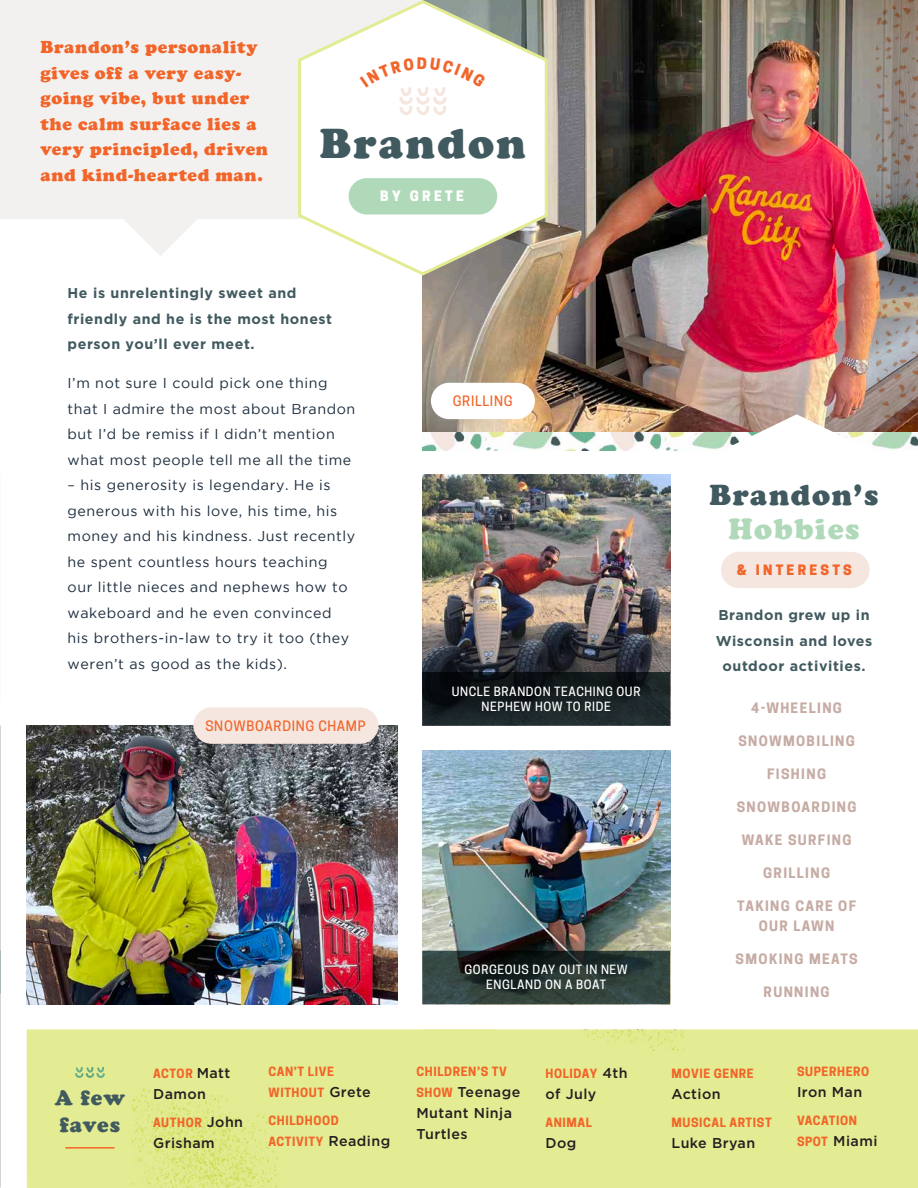
<style>
.page{position:relative;width:918px;height:1188px;background:#fff}
.page>*{position:absolute;margin:0;border:0;box-sizing:border-box;transform-origin:0 0}
.t1{font:900 43.5px "Cooper";letter-spacing:.055em;color:#415a5f}
.t2{font:900 30.15px "Cooper";letter-spacing:.055em;color:#415a5f}
.t3{font:900 30.15px "Cooper";letter-spacing:.055em;color:#b0d9b9}
.t4{font:900 21.75px/26.1px "Cooper";letter-spacing:.045em;color:#415a5f}
.t5{font:900 18px/25.5px "Cooper";letter-spacing:.04em;color:#f2652a}
.t6{font:14.25px/25.5px "Gotham";letter-spacing:.04em;color:#1c2c3d}
.t7{font:700 14.25px/25.5px "Gotham";letter-spacing:.04em;color:#415a5f}
.t8{font:500 14.25px/21px "Gotham";letter-spacing:.03em;color:#231f20}
.t9{font:700 13.5px/19.5px "Cooper Hewitt";letter-spacing:.1em;color:#c6aca4;text-align:center}
.t10{font:500 13.5px "Cooper Hewitt";letter-spacing:.05em;color:#f2652a}
.t11{font:800 13.5px "Cooper Hewitt";letter-spacing:.24em;color:#f2652a}
.t12{font:800 13.5px "Cooper Hewitt";letter-spacing:.24em;color:#fff}
.t13{font:700 12px/21px "Cooper Hewitt";letter-spacing:.05em;color:#f2652a}
.t14{font:500 12px/15px "Cooper Hewitt";letter-spacing:.05em;color:#fff;text-align:center}
.s1{font-family:"Gotham";font-weight:500;font-size:14.25px;color:#231f20}
.s2{font-family:"Cooper Hewitt";font-weight:700;font-size:12px;color:#f2652a}
</style>
<div class="page">
<img style="left:423px;top:0;width:453px;height:433px">
<div style="left:27px;top:1029px;width:469px;height:159px;background:#e3ec93"></div>
<img style="left:131px;top:1088px;width:149px;height:100px">
<div style="left:422px;top:1029px;width:496px;height:159px;background:#e3ec93"></div>
<img style="left:542px;top:1029px;width:144px;height:23px">
<div style="left:0;top:0;width:423px;height:218px;background:#f2f1ef"></div>
<img style="left:0;top:1104px;width:1px;height:84px">
<svg style="left:296px;top:0;width:253px;height:277px"></svg>
<div style="left:349px;top:178px;width:148px;height:36px;background:#b0d9b9;border-radius:18px"></div>
<img style="left:876px;top:0;width:42px;height:433px">
<svg style="left:122px;top:218px;width:77px;height:38px"></svg>
<div style="left:431px;top:383px;width:104px;height:36px;background:#fff;border-radius:18px"></div>
<hr style="left:0;top:647px;width:1px;height:53px;background:#415a5f">
<img style="left:423px;top:475px;width:247px;height:197px">
<img style="left:423px;top:751px;width:247px;height:200px">
<img style="left:27px;top:726px;width:370px;height:278px">
<img style="left:75px;top:1067px;width:30px;height:11px">
<hr style="left:65px;top:1147px;width:49px;height:2px;background:#f2652a">
<img style="left:423px;top:433px;width:495px;height:17px">
<svg style="left:724px;top:414px;width:146px;height:141px"></svg>
<div style="left:721px;top:552px;width:149px;height:36px;background:#f5e6df;border-radius:18px"></div>
<svg style="left:422px;top:951px;width:248px;height:53px;background:#283633"></svg>
<svg style="left:422px;top:672px;width:248px;height:54px;background:#161e21"></svg>
<div style="left:193px;top:707px;width:185px;height:37px;background:#f5e6df;border-radius:18px"></div>
<svg style="left:360px;top:57px;width:126px;height:58px"></svg>
<p class="t5" style="left:40px;top:35px;width:229px">Brandon’s personality gives off a very easy&shy;going vibe, but under the calm surface lies a very principled, driven and kind-hearted man.</p>
<h1 class="t1" style="left:320px;top:118px;width:207px">Brandon</h1>
<p class="t12" style="left:380px;top:188px;width:85px">BY GRETE</p>
<p class="t7" style="left:68px;top:280px;width:266px">He is unrelentingly sweet and friendly and he is the most honest person you’ll ever meet.</p>
<p class="t6" style="left:68px;top:370px;width:289px">I’m not sure I could pick one thing that I admire the most about Brandon but I’d be remiss if I didn’t mention what most people tell me all the time</p>
<p class="t6" style="left:68px;top:472px;width:289px">– his generosity is legendary. He is generous with his love, his time, his money and his kindness. Just recently he spent countless hours teaching our little nieces and nephews how to wakeboard and he even convinced his brothers-in-law to try it too (they weren’t as good as the kids).</p>
<p class="t10" style="left:205px;top:718px;width:162px">SNOWBOARDING CHAMP</p>
<p class="t10" style="left:453px;top:393px;width:61px">GRILLING</p>
<p class="t14" style="left:452px;top:684px;width:190px">UNCLE BRANDON TEACHING OUR<br>NEPHEW HOW TO RIDE</p>
<p class="t14" style="left:464px;top:962px;width:165px">GORGEOUS DAY OUT IN NEW<br>ENGLAND ON A BOAT</p>
<h3 class="t4" style="left:55px;top:1085px;width:72px">A few faves</h3>
<p class="t13" style="left:153px;top:1063px;width:79px">ACTOR <span class="s1">Matt</span></p>
<p class="t8" style="left:153px;top:1084px;width:54px">Damon</p>
<p class="t13" style="left:153px;top:1112px;width:91px">AUTHOR <span class="s1">John</span></p>
<p class="t8" style="left:153px;top:1132px;width:63px">Grisham</p>
<p class="t13" style="left:269px;top:1061px;width:104px">CAN’T LIVE<br>WITHOUT <span class="s1">Grete</span></p>
<p class="t13" style="left:269px;top:1110px;width:123px">CHILDHOOD<br>ACTIVITY <span class="s1">Reading</span></p>
<p class="t13" style="left:416px;top:1061px;width:92px">CHILDREN’S TV</p>
<p class="t8" style="left:416px;top:1081px;width:105px"><span class="s2">SHOW</span> Teenage<br>Mutant Ninja<br>Turtles</p>
<p class="t13" style="left:545px;top:1063px;width:84px">HOLIDAY <span class="s1">4th</span></p>
<p class="t8" style="left:545px;top:1084px;width:52px">of July</p>
<p class="t13" style="left:545px;top:1112px;width:48px">ANIMAL</p>
<p class="t8" style="left:545px;top:1132px;width:32px">Dog</p>
<h2 class="t2" style="left:710px;top:478px;width:170px">Brandon’s</h2>
<h2 class="t3" style="left:728px;top:511px;width:133px">Hobbies</h2>
<p class="t11" style="left:737px;top:562px;width:116px">&amp; INTERESTS</p>
<p class="t7" style="left:716px;top:603px;width:158px;text-align:center">Brandon grew up in<br>Wisconsin and loves outdoor activities.</p>
<p class="t9" style="left:751px;top:699px;width:92px">4-WHEELING</p>
<p class="t9" style="left:738px;top:732px;width:118px">SNOWMOBILING</p>
<p class="t9" style="left:767px;top:765px;width:60px">FISHING</p>
<p class="t9" style="left:737px;top:798px;width:121px">SNOWBOARDING</p>
<p class="t9" style="left:742px;top:831px;width:111px">WAKE SURFING</p>
<p class="t9" style="left:763px;top:864px;width:68px">GRILLING</p>
<p class="t9" style="left:737px;top:897px;width:120px">TAKING CARE OF<br>OUR LAWN</p>
<p class="t9" style="left:736px;top:949px;width:124px">SMOKING MEATS</p>
<p class="t9" style="left:764px;top:982px;width:68px">RUNNING</p>
<p class="t13" style="left:671px;top:1063px;width:84px">MOVIE GENRE</p>
<p class="t8" style="left:671px;top:1084px;width:51px">Action</p>
<p class="t13" style="left:671px;top:1112px;width:102px">MUSICAL ARTIST</p>
<p class="t8" style="left:671px;top:1132px;width:85px">Luke Bryan</p>
<p class="t13" style="left:797px;top:1061px;width:74px">SUPERHERO</p>
<p class="t8" style="left:797px;top:1081px;width:67px">Iron Man</p>
<p class="t13" style="left:797px;top:1110px;width:61px">VACATION</p>
<p class="t8" style="left:797px;top:1130px;width:82px"><span class="s2">SPOT</span> Miami</p>
</div>
